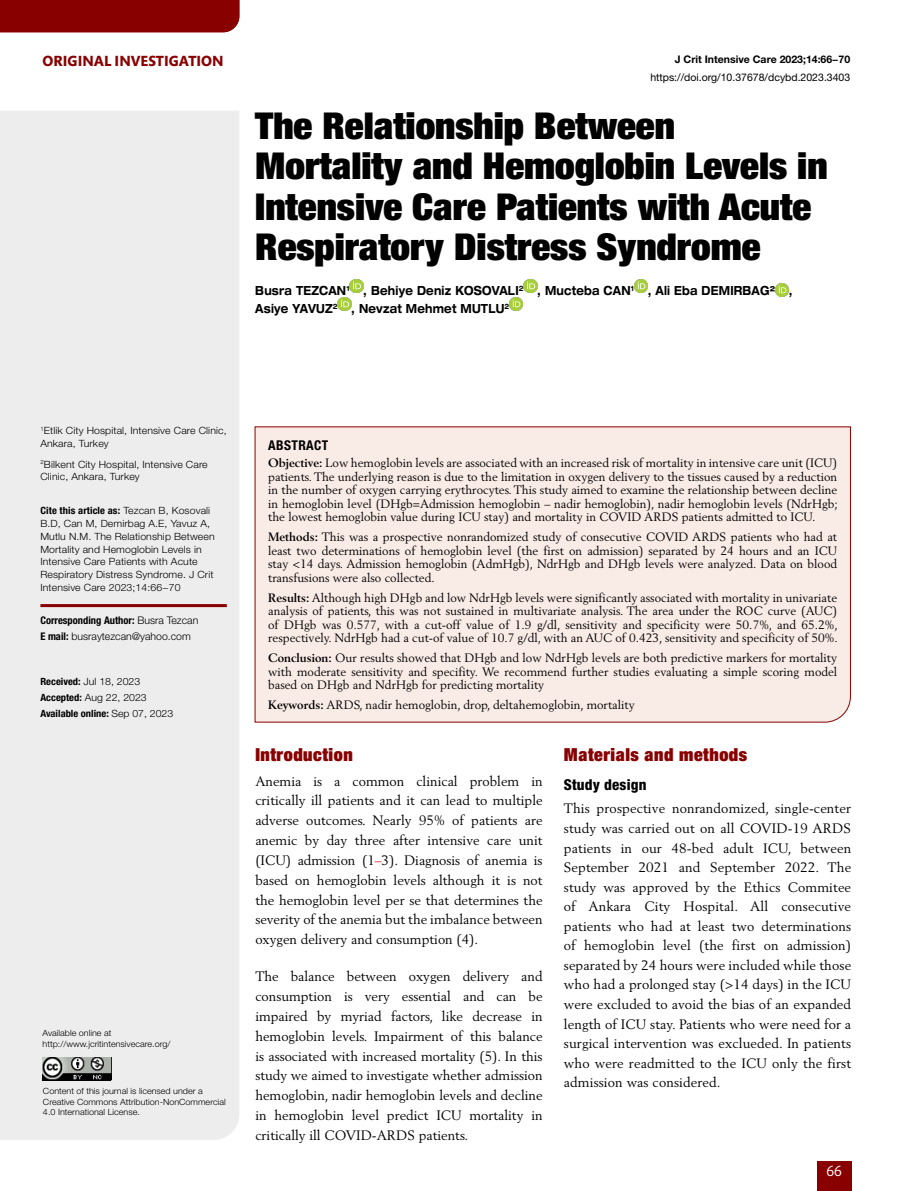
<style>
.page{position:relative;width:915px;height:1191px;background:#fff}
.page>*{position:absolute;margin:0;border:0;box-sizing:border-box;transform-origin:0 0}
._01_BAŞLIK{font:900 condensed 37.05px/40.5px "Helvetica Neue LT Pro";color:#000;scale:1.05 1}
._06_ARABASLIK{font:900 condensed 18px "Helvetica Neue LT Pro";letter-spacing:.03em;color:#890000}
.t1{font:700 15px "Mundo Sans Std";color:#890000}
._07_ALTBASLIK_bold{font:800 condensed 15px "Helvetica Neue LT Pro";letter-spacing:.01em;color:#000}
.t2{font:15px "Mundo Sans Std";color:#fff}
._05_METIN{font:13.5px/19.8px "Berling LT Std";color:#000;text-align:justify}
._08a_ABSTRACT_başlık{font:700 condensed 13.5px "Helvetica Neue LT Pro";letter-spacing:.03em;color:#000}
._03_YAZARLAR{font:700 expanded 12.6px/18px "Helvetica Neue LT Pro";letter-spacing:.02em;color:#000;scale:.79 1}
._08b_ABSTRACT_metin{font:12px/13.5px "Berling LT Std";color:#000;text-align:justify}
.t3{font:10.5px "Helvetica Neue LT Pro";color:#000}
.t4{font:700 10.5px "Helvetica Neue LT Pro";color:#000}
.A_correspond_adres{font:700 condensed 10.5px "Helvetica Neue LT Pro";color:#000}
.A1_correspond_email{font:300 10.5px "Helvetica Neue LT Pro";color:#000}
._09_CITE{font:300 10.05px/12.8px "Helvetica Neue LT Pro";letter-spacing:.01em;color:#000;scale:1.05 1}
._04_KURUMLAR{font:300 10.05px/12.6px "Helvetica Neue LT Pro";letter-spacing:.01em;color:#000;scale:1.05 1}
.B_gelis_kabul_tarihleri{font:300 10.05px "Helvetica Neue LT Pro";color:#000;scale:1.05 1}
.B_gelis_kabul_tarihleri-2{font:700 condensed 10.05px "Helvetica Neue LT Pro";color:#000;scale:1.05 1}
.t5{font:300 8.55px/10.8px "Helvetica Neue LT Pro";color:#000;scale:1.05 1}
.s1{font-weight:700;font-stretch:condensed}
.s2{font-weight:300;font-stretch:normal}
.s3{font-weight:700}
.s4{color:#cd1719}
</style>
<div class="page">
<div style="left:816px;top:1161px;width:34px;height:30px;background:#890000"></div>
<div style="left:0;top:111px;width:239px;height:1029px;background:#ededed"></div>
<img style="left:43px;top:1057px;width:69px;height:23px">
<img style="left:349px;top:279px;width:14px;height:13px">
<img style="left:523px;top:279px;width:14px;height:13px">
<svg style="left:634px;top:279px;width:13px;height:13px"></svg>
<img style="left:775px;top:283px;width:13px;height:14px">
<img style="left:337px;top:297px;width:14px;height:13px">
<svg style="left:509px;top:297px;width:13px;height:13px"></svg>
<div style="left:254px;top:426px;width:596px;height:297px;background:#f9ebe6"></div>
<hr style="left:40px;top:604px;width:187px;height:3px;background:#890000">
<div style="left:0;top:0;width:239px;height:32px;background:#890000"></div>
<p class="t1" style="left:43px;top:52px;width:182px">ORIGINAL INVESTIGATION</p>
<p class="t4" style="left:674px;top:53px;width:177px">J Crit Intensive Care 2023;14:66−70</p>
<p class="t3" style="left:650px;top:71px;width:201px">https://doi.org/10.37678/dcybd.2023.3403</p>
<p class="_01_BAŞLIK" style="left:255px;top:104px;width:546px">The Relationship Between<br>Mortality and Hemoglobin Levels in<br>Intensive Care Patients with Acute<br>Respiratory Distress Syndrome</p>
<p class="_03_YAZARLAR" style="left:255px;top:281px;width:681px">Busra TEZCAN<sup>1</sup> , Behiye Deniz KOSOVALI<sup>2</sup> , Mucteba CAN<sup>1</sup> , Ali Eba DEMIRBAG² ,<br>Asiye YAVUZ<sup>2</sup> , Nevzat Mehmet MUTLU<sup>2</sup></p>
<p class="_04_KURUMLAR" style="left:40px;top:424px;width:179px"><sup>1</sup>Etlik City Hospital, Intensive Care Clinic,<br>Ankara, Turkey</p>
<p class="_04_KURUMLAR" style="left:40px;top:457px;width:161px"><sup>2</sup>Bilkent City Hospital, Intensive Care<br>Clinic, Ankara, Turkey</p>
<p class="_09_CITE" style="left:40px;top:504px;width:167px"><span class="s1">Cite this article as:</span> Tezcan B, Kosovali B.D, Can M, Demirbag A.E, Yavuz A, Mutlu N.M. The Relationship Between Mortality and Hemoglobin Levels in Intensive Care Patients with Acute Respiratory Distress Syndrome. J Crit Intensive Care 2023;14:66−70</p>
<p class="A_correspond_adres" style="left:40px;top:614px;width:159px">Corresponding Author: <span class="s2">Busra Tezcan</span></p>
<p class="A1_correspond_email" style="left:40px;top:630px;width:152px"><span class="s1">E mail:</span> busraytezcan@yahoo.com</p>
<p class="B_gelis_kabul_tarihleri" style="left:40px;top:675px;width:97px"><span class="s1">Received:</span> Jul 18, 2023</p>
<p class="B_gelis_kabul_tarihleri" style="left:40px;top:691px;width:103px"><span class="s1">Accepted:</span> Aug 22, 2023</p>
<p class="B_gelis_kabul_tarihleri-2" style="left:40px;top:707px;width:128px">Available online: <span class="s2">Sep 07, 2023</span></p>
<p class="t5" style="left:43px;top:1027px;width:123px">Available online at http://www.jcritintensivecare.org/</p>
<p class="t5" style="left:43px;top:1085px;width:175px">Content of this journal is licensed under a<br>Creative Commons Attribution-NonCommercial<br>4.0 International License.</p>
<p class="_08a_ABSTRACT_başlık" style="left:268px;top:436px;width:62px">ABSTRACT</p>
<p class="_08b_ABSTRACT_metin" style="left:268px;top:456px;width:571px"><span class="s3">Objective:</span> Low hemoglobin levels are associated with an increased risk of mortality in intensive care unit (ICU) patients. The underlying reason is due to the limitation in oxygen delivery to the tissues caused by a reduction in the number of oxygen carrying erythrocytes. This study aimed to examine the relationship between decline in hemoglobin level (DHgb=Admission hemoglobin – nadir hemoglobin), nadir hemoglobin levels (NdrHgb; the lowest hemoglobin value during ICU stay) and mortality in COVID ARDS patients admitted to ICU.</p>
<p class="_08b_ABSTRACT_metin" style="left:268px;top:530px;width:570px"><span class="s3">Methods:</span> This was a prospective nonrandomized study of consecutive COVID ARDS patients who had at least two determinations of hemoglobin level (the first on admission) separated by 24 hours and an ICU stay &lt;14 days. Admission hemoglobin (AdmHgb), NdrHgb and DHgb levels were analyzed. Data on blood transfusions were also collected.</p>
<p class="_08b_ABSTRACT_metin" style="left:268px;top:590px;width:571px"><span class="s3">Results:</span> Although high DHgb and low NdrHgb levels were significantly associated with mortality in univariate analysis of patients, this was not sustained in multivariate analysis. The area under the ROC curve (AUC) of DHgb was 0.577, with a cut-off value of 1.9 g/dl, sensitivity and specificity were 50.7%, and 65.2%, respectively. NdrHgb had a cut-of value of 10.7 g/dl, with an AUC of 0.423, sensitivity and specificity of 50%.</p>
<p class="_08b_ABSTRACT_metin" style="left:268px;top:651px;width:570px"><span class="s3">Conclusion:</span> Our results showed that DHgb and low NdrHgb levels are both predictive markers for mortality with moderate sensitivity and specifity. We recommend further studies evaluating a simple scoring model based on DHgb and NdrHgb for predicting mortality</p>
<p class="_08b_ABSTRACT_metin" style="left:268px;top:698px;width:368px"><span class="s3">Keywords:</span> ARDS, nadir hemoglobin, drop, deltahemoglobin, mortality</p>
<p class="_06_ARABASLIK" style="left:255px;top:743px;width:99px">Introduction</p>
<p class="_05_METIN" style="left:255px;top:770px;width:289px">Anemia is a common clinical problem in critically ill patients and it can lead to multiple adverse outcomes. Nearly 95% of patients are anemic by day three after intensive care unit (ICU) admission (1<span class="s4">–</span>3). Diagnosis of anemia is based on hemoglobin levels although it is not the hemoglobin level per se that determines the severity of the anemia but the imbalance between oxygen delivery and consumption (4).</p>
<p class="_05_METIN" style="left:255px;top:966px;width:289px">The balance between oxygen delivery and consumption is very essential and can be impaired by myriad factors, like decrease in hemoglobin levels. Impairment of this balance is associated with increased mortality (5). In this study we aimed to investigate whether admission hemoglobin, nadir hemoglobin levels and decline in hemoglobin level predict ICU mortality in critically ill COVID-ARDS patients.</p>
<p class="_06_ARABASLIK" style="left:563px;top:743px;width:185px">Materials and methods</p>
<p class="_07_ALTBASLIK_bold" style="left:563px;top:775px;width:84px">Study design</p>
<p class="_05_METIN" style="left:563px;top:798px;width:289px">This prospective nonrandomized, single-center study was carried out on all COVID-19 ARDS patients in our 48-bed adult ICU, between September 2021 and September 2022. The study was approved by the Ethics Commitee of Ankara City Hospital. All consecutive patients who had at least two determinations of hemoglobin level (the first on admission) separated by 24 hours were included while those who had a prolonged stay (&gt;14 days) in the ICU were excluded to avoid the bias of an expanded length of ICU stay. Patients who were need for a surgical intervention was exclueded. In patients who were readmitted to the ICU only the first admission was considered.</p>
<p class="t2" style="left:826px;top:1162px;width:17px">66</p>
</div>
